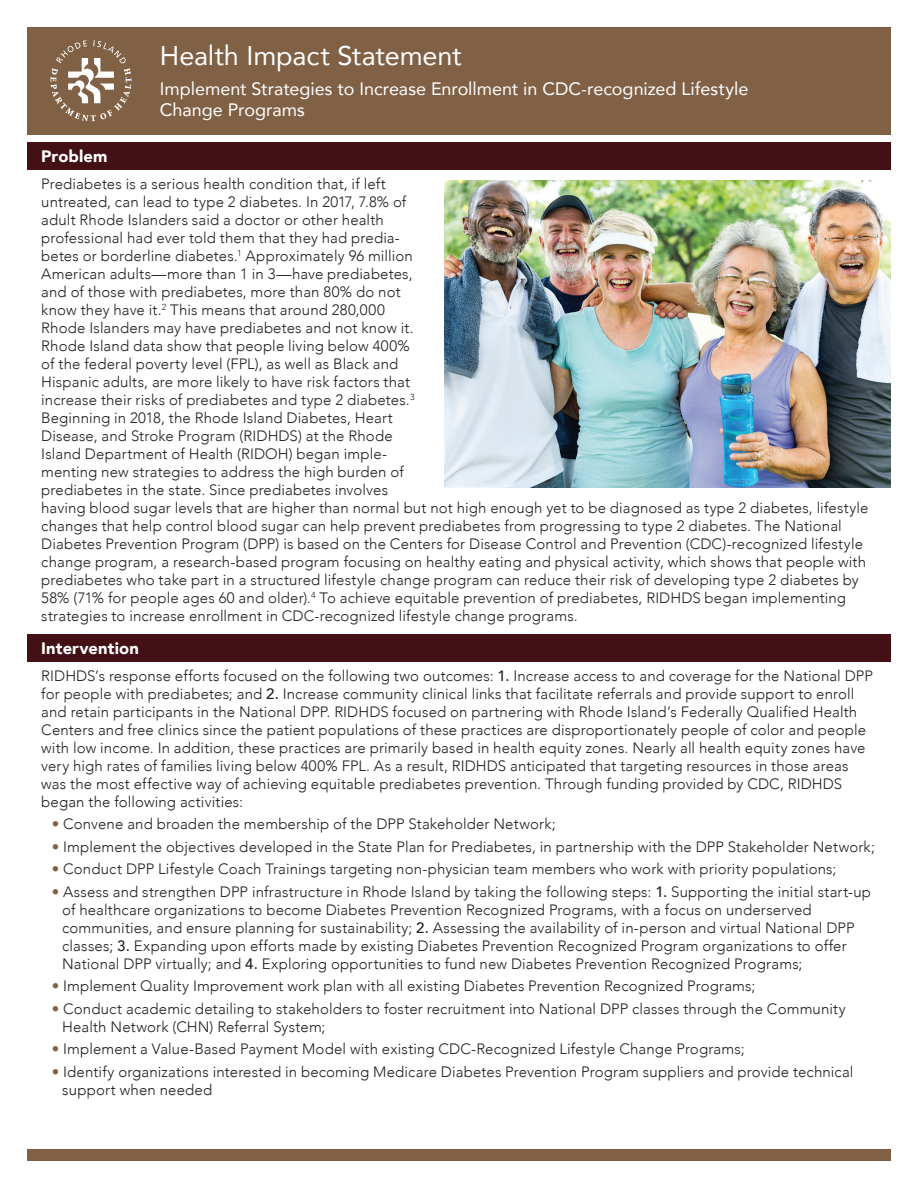
<style>
.page{position:relative;width:918px;height:1188px;background:#fff}
.page>*{position:absolute;margin:0;border:0;box-sizing:border-box;transform-origin:0 0}
.t1{font:27px "Avenir";letter-spacing:-.005em;color:#fff}
.t2{font:18px/21px "Avenir";color:#fff}
.t3{font:900 16.5px "Avenir";letter-spacing:.01em;color:#fff}
.t4{font:300 15px/18px "Avenir";letter-spacing:.01em;color:#231f20}
.s1{font-weight:500}
.s2{color:#816145}
</style>
<div class="page">
<div style="left:27px;top:142px;width:864px;height:28px;background:#431015"></div>
<div style="left:27px;top:27px;width:864px;height:107px;background:#816145"></div>
<div style="left:27px;top:1150px;width:864px;height:11px;background:#816145"></div>
<svg style="left:50px;top:40px;width:81px;height:81px"></svg>
<img style="left:444px;top:180px;width:447px;height:307px">
<div style="left:27px;top:635px;width:864px;height:27px;background:#431015"></div>
<h1 class="t1" style="left:160px;top:34px;width:303px">Health Impact Statement</h1>
<p class="t2" style="left:160px;top:78px;width:590px">Implement Strategies to Increase Enrollment in CDC-recognized Lifestyle<br>Change Programs</p>
<p class="t3" style="left:41px;top:142px;width:68px">Problem</p>
<p class="t4" style="left:41px;top:175px;width:829px">Prediabetes is a serious health condition that, if left<br>untreated, can lead to type 2 diabetes. In 2017, 7.8% of<br>adult Rhode Islanders said a doctor or other health<br>professional had ever told them that they had predia-<br>betes or borderline diabetes.<sup>1</sup> Approximately 96 million<br>American adults—more than 1 in 3—have prediabetes,<br>and of those with prediabetes, more than 80% do not<br>know they have it.<sup>2</sup> This means that around 280,000<br>Rhode Islanders may have prediabetes and not know it.<br>Rhode Island data show that people living below 400%<br>of the federal poverty level (FPL), as well as Black and<br>Hispanic adults, are more likely to have risk factors that<br>increase their risks of prediabetes and type 2 diabetes.<sup>3<br></sup>Beginning in 2018, the Rhode Island Diabetes, Heart<br>Disease, and Stroke Program (RIDHDS) at the Rhode<br>Island Department of Health (RIDOH) began imple-<br>menting new strategies to address the high burden of<br>prediabetes in the state. Since prediabetes involves<br>having blood sugar levels that are higher than normal but not high enough yet to be diagnosed as type 2 diabetes, lifestyle changes that help control blood sugar can help prevent prediabetes from progressing to type 2 diabetes. The National Diabetes Prevention Program (DPP) is based on the Centers for Disease Control and Prevention (CDC)-recognized lifestyle change program, a research-based program focusing on healthy eating and physical activity, which shows that people with prediabetes who take part in a structured lifestyle change program can reduce their risk of developing type 2 diabetes by 58% (71% for people ages 60 and older).<sup>4</sup> To achieve equitable prevention of prediabetes, RIDHDS began implementing strategies to increase enrollment in CDC-recognized lifestyle change programs.</p>
<p class="t3" style="left:41px;top:634px;width:99px">Intervention</p>
<p class="t4" style="left:41px;top:667px;width:833px">RIDHDS’s response efforts focused on the following two outcomes: <span class="s1">1.</span> Increase access to and coverage for the National DPP for people with prediabetes; and <span class="s1">2.</span> Increase community clinical links that facilitate referrals and provide support to enroll and retain participants in the National DPP. RIDHDS focused on partnering with Rhode Island’s Federally Qualified Health Centers and free clinics since the patient populations of these practices are disproportionately people of color and people with low income. In addition, these practices are primarily based in health equity zones. Nearly all health equity zones have very high rates of families living below 400% FPL. As a result, RIDHDS anticipated that targeting resources in those areas was the most effective way of achieving equitable prediabetes prevention. Through funding provided by CDC, RIDHDS began the following activities:</p>
<p class="t4" style="left:52px;top:815px;width:506px"><span class="s2">•</span> Convene and broaden the membership of the DPP Stakeholder Network;</p>
<p class="t4" style="left:52px;top:838px;width:825px"><span class="s2">•</span> Implement the objectives developed in the State Plan for Prediabetes, in partnership with the DPP Stakeholder Network;</p>
<p class="t4" style="left:52px;top:860px;width:786px"><span class="s2">•</span> Conduct DPP Lifestyle Coach Trainings targeting non-physician team members who work with priority populations;</p>
<p class="t4" style="left:62px;top:883px;width:810px;text-indent:-10px"><span class="s2">•</span> Assess and strengthen DPP infrastructure in Rhode Island by taking the following steps: <span class="s1">1.</span> Supporting the initial start-up of healthcare organizations to become Diabetes Prevention Recognized Programs, with a focus on underserved communities, and ensure planning for sustainability; <span class="s1">2.</span> Assessing the availability of in-person and virtual National DPP classes; <span class="s1">3.</span> Expanding upon efforts made by existing Diabetes Prevention Recognized Program organizations to offer National DPP virtually; and <span class="s1">4.</span> Exploring opportunities to fund new Diabetes Prevention Recognized Programs;</p>
<p class="t4" style="left:52px;top:977px;width:705px"><span class="s2">•</span> Implement Quality Improvement work plan with all existing Diabetes Prevention Recognized Programs;</p>
<p class="t4" style="left:62px;top:1000px;width:785px;text-indent:-10px"><span class="s2">•</span> Conduct academic detailing to stakeholders to foster recruitment into National DPP classes through the Community<br>Health Network (CHN) Referral System;</p>
<p class="t4" style="left:52px;top:1040px;width:694px"><span class="s2">•</span> Implement a Value-Based Payment Model with existing CDC-Recognized Lifestyle Change Programs;</p>
<p class="t4" style="left:62px;top:1063px;width:793px;text-indent:-10px"><span class="s2">•</span> Identify organizations interested in becoming Medicare Diabetes Prevention Program suppliers and provide technical support when needed</p>
</div>
